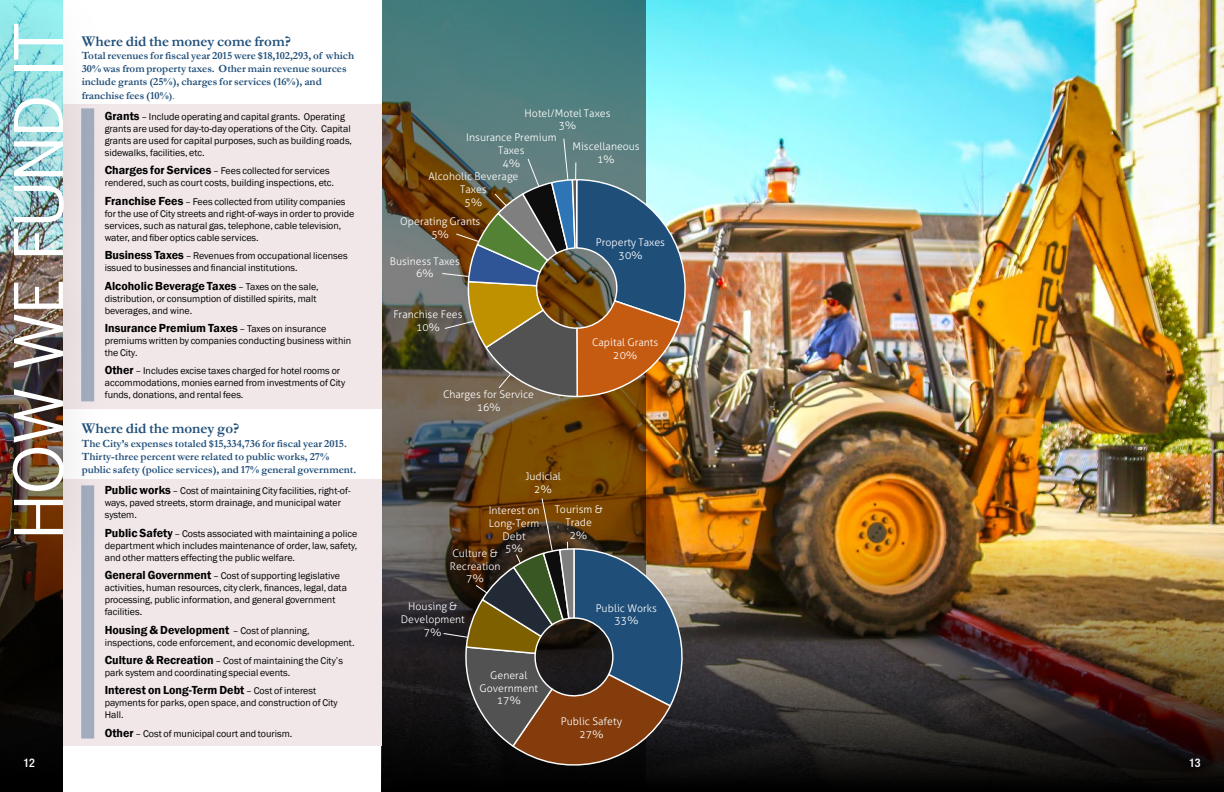
<style>
.page{position:relative;width:1224px;height:792px;background:#fff}
.page>*{position:absolute;margin:0;border:0;box-sizing:border-box;transform-origin:0 0}
.t1{font:64px "Euphemia CAS";color:#fff}
.t2{font:700 15px "Garamond";color:#1f4e79}
.t3{font:600 12px "Franklin Gothic";color:#000}
.t4{font:500 condensed 12px "Helvetica Neue";color:#fff}
.t5{font:700 11px/13.2px "Garamond";color:#1f4e79}
.t6{font:300 10.6px/12.7px "Aller";color:#fff;text-align:center}
.t7{font:10px/12px "Franklin Gothic";color:#000}
.s1{font-size:10px}
.s2{font-weight:400;font-size:10px}
.s3{font-weight:600;font-size:12px}
</style>
<div class="page">
<img style="left:646px;top:0;width:578px;height:417px">
<img style="left:646px;top:417px;width:578px;height:375px">
<svg style="left:382px;top:0;width:264px;height:792px;background:#505648"></svg>
<div style="left:0;top:0;width:63px;height:792px;background:#000"></div>
<div style="left:63px;top:104px;width:319px;height:305px;background:#f1e7e9"></div>
<div style="left:63px;top:479px;width:319px;height:267px;background:#f1e7e9"></div>
<div style="left:0;top:0;width:114px;height:601px;background:#000;opacity:.55"></div>
<svg style="left:442px;top:497px;width:255px;height:283px;background:#4d4031"></svg>
<img style="left:441px;top:138px;width:258px;height:260px">
<div style="left:81px;top:108px;width:13px;height:293px;background:#a0abbc"></div>
<div style="left:81px;top:485px;width:13px;height:254px;background:#a1adbe"></div>
<h1 class="t1" style="left:-7px;top:539px;width:518px;rotate:-90deg">HOW WE FUND IT</h1>
<h2 class="t2" style="left:82px;top:31px;width:211px">Where did the money come from?</h2>
<p class="t5" style="left:82px;top:49px;width:274px">Total revenues for fiscal year 2015 were $18,102,293, of which 30% was from property taxes. Other main revenue sources include grants (25%), charges for services (16%), and franchise fees (10%<span class="s1">)</span><span class="s2">.</span></p>
<p class="t7" style="left:105px;top:111px;width:249px"><span class="s3">Grants</span> – Include operating and capital grants. Operating grants are used for day-to-day operations of the City. Capital grants are used for capital purposes, such as building roads, sidewalks, facilities, etc.</p>
<p class="t7" style="left:105px;top:165px;width:231px"><span class="s3">Charges for Services</span> – Fees collected for services rendered, such as court costs, building inspections, etc.</p>
<p class="t7" style="left:105px;top:196px;width:251px"><span class="s3">Franchise Fees</span> – Fees collected from utility companies for the use of City streets and right-of-ways in order to provide services, such as natural gas, telephone, cable television, water, and fiber optics cable services.</p>
<p class="t7" style="left:105px;top:250px;width:244px"><span class="s3">Business Taxes</span> – Revenues from occupational licenses issued to businesses and financial institutions.</p>
<p class="t3" style="left:105px;top:278px;width:216px">Alcoholic Beverage Taxes <span class="s2">– Taxes on the sale,</span></p>
<p class="t7" style="left:105px;top:292px;width:213px">distribution, or consumption of distilled spirits, malt beverages, and wine.</p>
<p class="t3" style="left:105px;top:321px;width:223px">Insurance Premium Taxes <span class="s2">– Taxes on insurance</span></p>
<p class="t7" style="left:105px;top:335px;width:248px">premiums written by companies conducting business within the City.</p>
<p class="t7" style="left:105px;top:365px;width:242px"><span class="s3">Other</span> – Includes excise taxes charged for hotel rooms or accommodations, monies earned from investments of City funds, donations, and rental fees.</p>
<h2 class="t2" style="left:82px;top:418px;width:159px">Where did the money go?</h2>
<p class="t5" style="left:82px;top:437px;width:276px">The City’s expenses totaled $15,334,736 for fiscal year 2015.<br>Thirty-three percent were related to public works, 27% public safety (police services), and 17% general government.</p>
<p class="t7" style="left:105px;top:485px;width:247px"><span class="s3">Public works</span> – Cost of maintaining City facilities, right-of&shy;ways, paved streets, storm drainage, and municipal water system.</p>
<p class="t7" style="left:105px;top:528px;width:254px;text-align:justify"><span class="s3">Public Safety</span> – Costs associated with maintaining a police department which includes maintenance of order, law, safety, and other matters effecting the public welfare.</p>
<p class="t7" style="left:105px;top:570px;width:244px"><span class="s3">General Government</span> – Cost of supporting legislative activities, human resources, city clerk, finances, legal, data processing, public information, and general government facilities.</p>
<p class="t3" style="left:105px;top:622px;width:206px">Housing &amp; Development <span class="s2">– Cost of planning,</span></p>
<p class="t7" style="left:105px;top:633px;width:251px;line-height:18.4px">inspections, code enforcement, and economic development.<br><span class="s3">Culture &amp; Recreation</span> – Cost of maintaining the City’s</p>
<p class="t7" style="left:105px;top:667px;width:187px">park system and coordinating special events.</p>
<p class="t3" style="left:105px;top:683px;width:213px">Interest on Long-Term Debt <span class="s2">– Cost of interest</span></p>
<p class="t7" style="left:105px;top:697px;width:235px">payments for parks, open space, and construction of City<br>Hall.</p>
<p class="t7" style="left:105px;top:728px;width:189px"><span class="s3">Other</span> – Cost of municipal court and tourism.</p>
<p class="t6" style="left:525px;top:106px;width:87px">Hotel/Motel Taxes</p>
<p class="t6" style="left:559px;top:119px;width:19px">3%</p>
<p class="t6" style="left:466px;top:131px;width:92px">Insurance Premium</p>
<p class="t6" style="left:498px;top:144px;width:28px">Taxes</p>
<p class="t6" style="left:503px;top:157px;width:19px">4%</p>
<p class="t6" style="left:572px;top:140px;width:69px">Miscellaneous<br>1%</p>
<p class="t6" style="left:429px;top:170px;width:91px">Alcoholic Beverage<br>Taxes<br>5%</p>
<p class="t6" style="left:400px;top:215px;width:82px">Operating Grants<br>5%</p>
<p class="t6" style="left:390px;top:255px;width:72px">Business Taxes<br>6%</p>
<p class="t6" style="left:393px;top:308px;width:71px">Franchise Fees<br>10%</p>
<p class="t6" style="left:443px;top:388px;width:93px">Charges for Service<br>16%</p>
<p class="t6" style="left:525px;top:470px;width:37px">Judicial<br>2%</p>
<p class="t6" style="left:596px;top:236px;width:71px">Property Taxes<br>30%</p>
<p class="t6" style="left:592px;top:336px;width:68px">Capital Grants<br>20%</p>
<p class="t6" style="left:489px;top:504px;width:52px">Interest on<br>Long-Term<br>Debt<br>5%</p>
<p class="t6" style="left:450px;top:547px;width:52px">Culture &amp;<br>Recreation<br>7%</p>
<p class="t6" style="left:401px;top:600px;width:66px">Housing &amp;<br>Development<br>7%</p>
<p class="t6" style="left:479px;top:669px;width:60px">General<br>Government<br>17%</p>
<p class="t6" style="left:555px;top:503px;width:49px">Tourism &amp;<br>Trade<br>2%</p>
<p class="t6" style="left:596px;top:602px;width:63px">Public Works<br>33%</p>
<p class="t6" style="left:561px;top:715px;width:63px">Public Safety<br>27%</p>
<p class="t4" style="left:23px;top:756px;width:13px">12</p>
<p class="t4" style="left:1189px;top:756px;width:13px">13</p>
</div>
